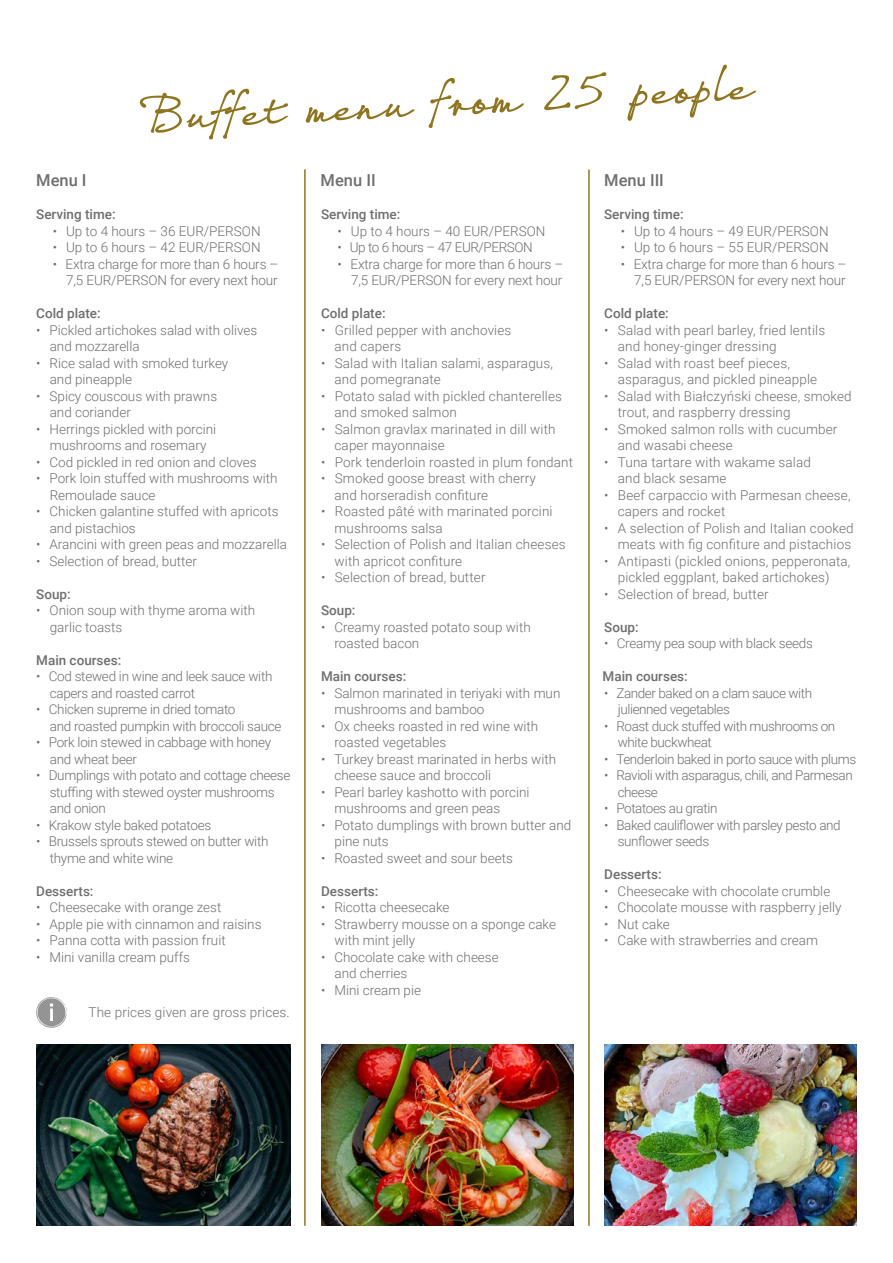
<style>
.page{position:relative;width:893px;height:1263px;background:#fff}
.page>*{position:absolute;margin:0;border:0;box-sizing:border-box;transform-origin:0 0}
.t1{font:900 49.5px "Thought W01";color:#907521}
.t2{font:500 16.5px "Roboto";color:#706f6f}
.t3{font:300 13.5px/16.5px "Roboto";color:#706f6f}
.t4{font:300 13.5px/16.5px "Roboto";letter-spacing:-.02em;color:#706f6f}
.t5{font:300 13.5px/16.5px "Roboto";letter-spacing:-.03em;color:#706f6f}
.t6{font:500 13.5px "Roboto";color:#706f6f}
</style>
<div class="page">
<img style="left:36px;top:1044px;width:254px;height:182px">
<img style="left:321px;top:1044px;width:253px;height:182px">
<img style="left:604px;top:1044px;width:253px;height:182px">
<hr style="left:588px;top:170px;width:2px;height:1056px;background:#907521">
<hr style="left:304px;top:169px;width:2px;height:1057px;background:#907521">
<svg style="left:36px;top:997px;width:31px;height:31px"></svg>
<h1 class="t1" style="left:136px;top:86px;width:616px;rotate:-3deg">Buffet menu from 25 people</h1>
<p class="t2" style="left:604px;top:169px;width:61px">Menu III</p>
<p class="t3" style="left:621px;top:222px;width:209px">• Up to 4 hours – 49 EUR/PERSON</p>
<p class="t3" style="left:621px;top:238px;width:209px">• Up to 6 hours – 55 EUR/PERSON</p>
<p class="t3" style="left:621px;top:255px;width:227px;text-align:right">• Extra charge for more than 6 hours –<br>7,5 EUR/PERSON for every next hour</p>
<p class="t3" style="left:618px;top:321px;width:209px;text-indent:-14px">• Salad with pearl barley, fried lentils and honey-ginger dressing</p>
<p class="t3" style="left:618px;top:354px;width:201px;text-indent:-14px">• Salad with roast beef pieces, asparagus, and pickled pineapple</p>
<p class="t3" style="left:618px;top:387px;width:236px;text-indent:-14px">• Salad with Białczyński cheese, smoked trout, and raspberry dressing</p>
<p class="t3" style="left:618px;top:420px;width:221px;text-indent:-14px">• Smoked salmon rolls with cucumber and wasabi cheese</p>
<p class="t3" style="left:618px;top:453px;width:195px;text-indent:-14px">• Tuna tartare with wakame salad and black sesame</p>
<p class="t3" style="left:618px;top:486px;width:234px;text-indent:-14px">• Beef carpaccio with Parmesan cheese, capers and rocket</p>
<p class="t3" style="left:604px;top:519px;width:251px;text-align:right">• A selection of Polish and Italian cooked meats with fig confiture and pistachios</p>
<p class="t3" style="left:604px;top:552px;width:248px;text-align:center">• Antipasti (pickled onions, pepperonata, pickled eggplant, baked artichokes)</p>
<p class="t3" style="left:604px;top:585px;width:166px">• Selection of bread, butter</p>
<p class="t4" style="left:604px;top:634px;width:210px">• Creamy pea soup with black seeds</p>
<p class="t5" style="left:618px;top:684px;width:196px;text-indent:-14px">• Zander baked on a clam sauce with julienned vegetables</p>
<p class="t5" style="left:618px;top:717px;width:219px;text-indent:-14px">• Roast duck stuffed with mushrooms on white buckwheat</p>
<p class="t5" style="left:604px;top:750px;width:253px">• Tenderloin baked in porto sauce with plums</p>
<p class="t5" style="left:618px;top:766px;width:236px;text-indent:-14px">• Ravioli with asparagus, chili, and Parmesan cheese</p>
<p class="t5" style="left:604px;top:799px;width:115px">• Potatoes au gratin</p>
<p class="t5" style="left:618px;top:816px;width:224px;text-indent:-14px">• Baked cauliflower with parsley pesto and sunflower seeds</p>
<p class="t3" style="left:604px;top:882px;width:228px">• Cheesecake with chocolate crumble</p>
<p class="t3" style="left:604px;top:898px;width:239px">• Chocolate mousse with raspberry jelly</p>
<p class="t3" style="left:604px;top:915px;width:67px">• Nut cake</p>
<p class="t3" style="left:604px;top:931px;width:215px">• Cake with strawberries and cream</p>
<p class="t2" style="left:36px;top:169px;width:52px">Menu I</p>
<p class="t6" style="left:36px;top:205px;width:81px">Serving time:</p>
<p class="t6" style="left:321px;top:205px;width:81px">Serving time:</p>
<p class="t6" style="left:604px;top:205px;width:81px">Serving time:</p>
<p class="t2" style="left:321px;top:169px;width:57px">Menu II</p>
<p class="t3" style="left:338px;top:222px;width:209px">• Up to 4 hours – 40 EUR/PERSON</p>
<p class="t5" style="left:338px;top:238px;width:197px">• Up to 6 hours – 47 EUR/PERSON</p>
<p class="t3" style="left:338px;top:255px;width:227px;text-align:right">• Extra charge for more than 6 hours –<br>7,5 EUR/PERSON for every next hour</p>
<p class="t3" style="left:335px;top:321px;width:178px;text-indent:-14px">• Grilled pepper with anchovies and capers</p>
<p class="t3" style="left:335px;top:354px;width:220px;text-indent:-14px">• Salad with Italian salami, asparagus, and pomegranate</p>
<p class="t3" style="left:335px;top:387px;width:229px;text-indent:-14px">• Potato salad with pickled chanterelles and smoked salmon</p>
<p class="t3" style="left:335px;top:420px;width:223px;text-indent:-14px">• Salmon gravlax marinated in dill with caper mayonnaise</p>
<p class="t3" style="left:321px;top:453px;width:254px">• Pork tenderloin roasted in plum fondant</p>
<p class="t3" style="left:335px;top:469px;width:203px;text-indent:-14px">• Smoked goose breast with cherry and horseradish confiture</p>
<p class="t3" style="left:335px;top:502px;width:220px;text-indent:-14px">• Roasted pâté with marinated porcini mushrooms salsa</p>
<p class="t3" style="left:335px;top:535px;width:233px;text-indent:-14px">• Selection of Polish and Italian cheeses with apricot confiture</p>
<p class="t3" style="left:321px;top:568px;width:166px">• Selection of bread, butter</p>
<p class="t3" style="left:335px;top:618px;width:198px;text-indent:-14px">• Creamy roasted potato soup with roasted bacon</p>
<p class="t3" style="left:335px;top:684px;width:227px;text-indent:-14px">• Salmon marinated in teriyaki with mun mushrooms and bamboo</p>
<p class="t3" style="left:335px;top:717px;width:205px;text-indent:-14px">• Ox cheeks roasted in red wine with roasted vegetables</p>
<p class="t3" style="left:335px;top:750px;width:223px;text-indent:-14px">• Turkey breast marinated in herbs with cheese sauce and broccoli</p>
<p class="t3" style="left:335px;top:783px;width:197px;text-indent:-14px">• Pearl barley kashotto with porcini mushrooms and green peas</p>
<p class="t3" style="left:335px;top:816px;width:238px;text-indent:-14px">• Potato dumplings with brown butter and pine nuts</p>
<p class="t3" style="left:321px;top:849px;width:193px">• Roasted sweet and sour beets</p>
<p class="t3" style="left:321px;top:898px;width:130px">• Ricotta cheesecake</p>
<p class="t3" style="left:335px;top:915px;width:223px;text-indent:-14px">• Strawberry mousse on a sponge cake with mint jelly</p>
<p class="t3" style="left:335px;top:948px;width:166px;text-indent:-14px">• Chocolate cake with cheese and cherries</p>
<p class="t3" style="left:321px;top:981px;width:102px">• Mini cream pie</p>
<p class="t3" style="left:53px;top:222px;width:209px">• Up to 4 hours – 36 EUR/PERSON</p>
<p class="t3" style="left:53px;top:238px;width:209px">• Up to 6 hours – 42 EUR/PERSON</p>
<p class="t3" style="left:53px;top:255px;width:227px;text-align:right">• Extra charge for more than 6 hours –<br>7,5 EUR/PERSON for every next hour</p>
<p class="t3" style="left:50px;top:321px;width:209px;text-indent:-13px">• Pickled artichokes salad with olives and mozzarella</p>
<p class="t3" style="left:50px;top:354px;width:180px;text-indent:-13px">• Rice salad with smoked turkey and pineapple</p>
<p class="t3" style="left:50px;top:387px;width:169px;text-indent:-13px">• Spicy couscous with prawns and coriander</p>
<p class="t3" style="left:36px;top:420px;width:181px;text-align:center">• Herrings pickled with porcini mushrooms and rosemary</p>
<p class="t3" style="left:36px;top:453px;width:222px">• Cod pickled in red onion and cloves</p>
<p class="t3" style="left:50px;top:469px;width:229px;text-indent:-13px">• Pork loin stuffed with mushrooms with<br>Remoulade sauce</p>
<p class="t3" style="left:50px;top:502px;width:230px;text-indent:-13px">• Chicken galantine stuffed with apricots and pistachios</p>
<p class="t3" style="left:36px;top:535px;width:252px">• Arancini with green peas and mozzarella</p>
<p class="t3" style="left:36px;top:552px;width:162px">• Selection of bread, butter</p>
<p class="t3" style="left:50px;top:601px;width:207px;text-indent:-13px">• Onion soup with thyme aroma with garlic toasts</p>
<p class="t4" style="left:50px;top:667px;width:224px;text-indent:-13px">• Cod stewed in wine and leek sauce with capers and roasted carrot</p>
<p class="t4" style="left:50px;top:700px;width:233px;text-indent:-13px">• Chicken supreme in dried tomato<br>and roasted pumpkin with broccoli sauce</p>
<p class="t4" style="left:50px;top:733px;width:223px;text-indent:-14px">• Pork loin stewed in cabbage with honey and wheat beer</p>
<p class="t4" style="left:50px;top:766px;width:242px;text-indent:-14px">• Dumplings with potato and cottage cheese stuffing with stewed oyster mushrooms and onion</p>
<p class="t4" style="left:36px;top:816px;width:177px">• Krakow style baked potatoes</p>
<p class="t4" style="left:50px;top:832px;width:220px;text-indent:-14px">• Brussels sprouts stewed on butter with thyme and white wine</p>
<p class="t3" style="left:36px;top:898px;width:187px">• Cheesecake with orange zest</p>
<p class="t3" style="left:36px;top:915px;width:227px">• Apple pie with cinnamon and raisins</p>
<p class="t3" style="left:36px;top:931px;width:191px">• Panna cotta with passion fruit</p>
<p class="t3" style="left:36px;top:948px;width:155px">• Mini vanilla cream puffs</p>
<p class="t6" style="left:36px;top:304px;width:66px">Cold plate:</p>
<p class="t6" style="left:321px;top:304px;width:66px">Cold plate:</p>
<p class="t6" style="left:604px;top:304px;width:66px">Cold plate:</p>
<p class="t6" style="left:36px;top:584px;width:36px">Soup:</p>
<p class="t6" style="left:321px;top:601px;width:36px">Soup:</p>
<p class="t6" style="left:604px;top:617px;width:36px">Soup:</p>
<p class="t6" style="left:36px;top:650px;width:87px">Main courses:</p>
<p class="t6" style="left:321px;top:667px;width:87px">Main courses:</p>
<p class="t6" style="left:603px;top:667px;width:87px">Main courses:</p>
<p class="t6" style="left:604px;top:865px;width:59px">Desserts:</p>
<p class="t6" style="left:36px;top:881px;width:59px">Desserts:</p>
<p class="t6" style="left:321px;top:881px;width:59px">Desserts:</p>
<p class="t3" style="left:89px;top:1004px;width:203px">The prices given are gross prices.</p>
</div>
